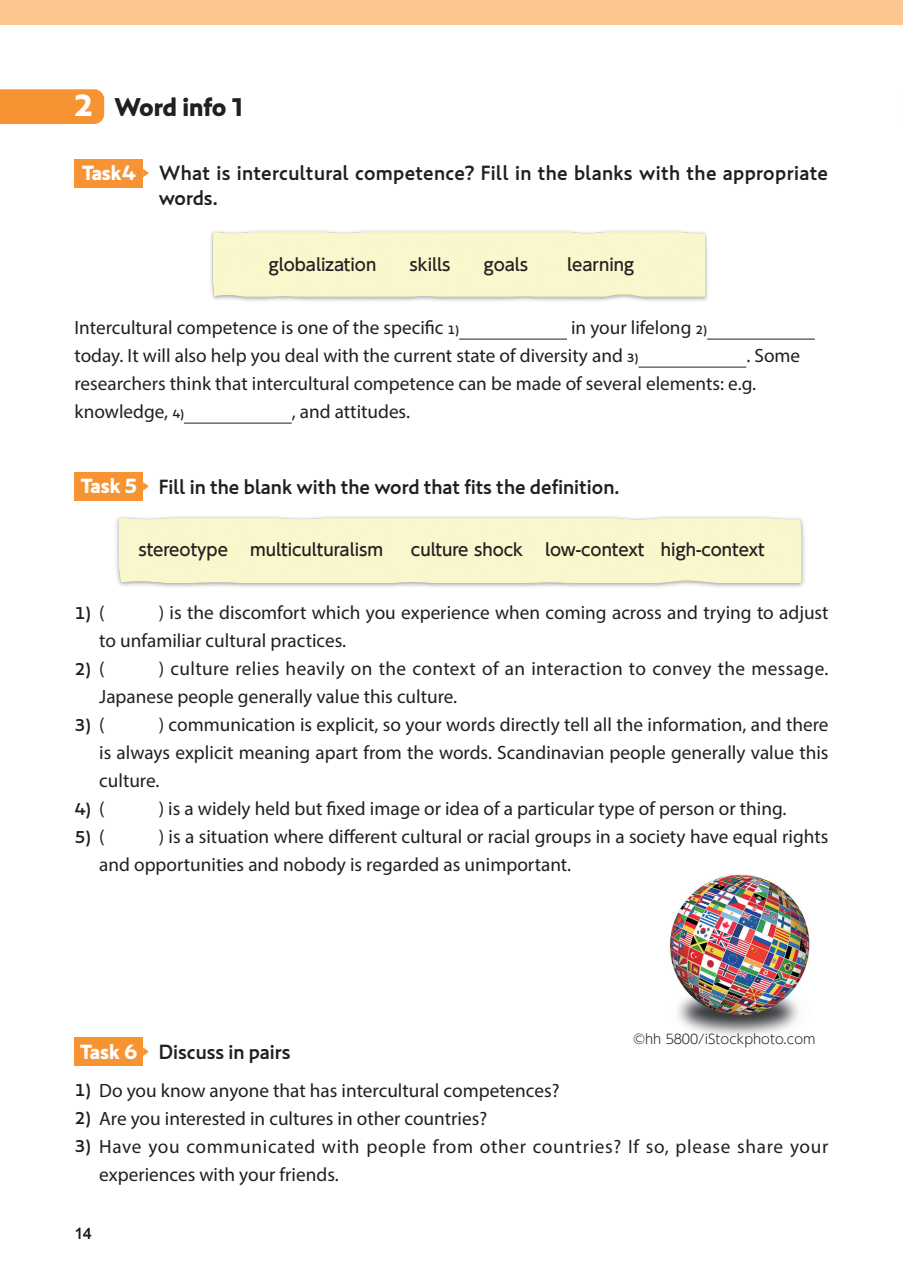
<style>
.page{position:relative;width:903px;height:1275px;background:#fff}
.page>*{position:absolute;margin:0;border:0;box-sizing:border-box;transform-origin:0 0}
.t1{font:700 26.25px "MO Citrine Pro";letter-spacing:-.01em;color:#231f20}
.t2{font:500 21px/24.5px "MO Citrine Pro";color:#231f20}
.t3{font:19.25px/28px "Myriad Pro";color:#231f20}
.t4{font:19.25px/28px "Myriad Pro";letter-spacing:.035em;color:#231f20}
.t5{font:500 17.5px "MO Citrine Pro";color:#231f20}
.t6{font:500 16.62px "MO Clear Tone SG";color:#231f20}
.t7{font:15.75px "Arial";color:#231f20}
.t8{font:300 13.12px "MO Clear Tone SG";color:#231f20}
.s1{font-size:31.5px;color:#fff}
.s2{font-weight:700;color:#fff}
.s3{font-family:"MO Citrine Pro";font-weight:500;font-size:12.25px}
.s4{font-family:"Myriad Pro";font-weight:400;font-size:19.25px}
.s5{font-family:"MO Citrine Pro";font-weight:500;font-size:17.5px}
</style>
<div class="page">
<div style="left:0;top:0;width:903px;height:25px;background:#fcc691"></div>
<div style="left:0;top:89px;width:104px;height:35px;background:#f79332"></div>
<img style="left:211px;top:231px;width:497px;height:70px">
<img style="left:116px;top:516px;width:689px;height:71px">
<hr style="left:459px;top:339px;width:108px;height:1px;background:#231f20">
<hr style="left:707px;top:339px;width:108px;height:1px;background:#231f20">
<hr style="left:638px;top:367px;width:108px;height:1px;background:#231f20">
<hr style="left:184px;top:423px;width:108px;height:1px;background:#231f20">
<div style="left:74px;top:159px;width:69px;height:28px;background:#f79332"></div>
<svg style="left:143px;top:169px;width:6px;height:8px"></svg>
<div style="left:74px;top:472px;width:69px;height:29px;background:#f79332"></div>
<svg style="left:143px;top:482px;width:6px;height:9px"></svg>
<div style="left:74px;top:1037px;width:69px;height:29px;background:#f79332"></div>
<svg style="left:143px;top:1047px;width:6px;height:9px"></svg>
<img style="left:669px;top:874px;width:141px;height:162px">
<h1 class="t1" style="left:74px;top:87px;width:171px"><span class="s1">2</span> Word info 1</h1>
<p class="t2" style="left:159px;top:160px;width:671px;text-indent:-77px"><span class="s2">Task4</span> What is intercultural competence? Fill in the blanks with the appropriate words.</p>
<p class="t6" style="left:269px;top:253px;width:109px">globalization</p>
<p class="t6" style="left:410px;top:253px;width:42px">skills</p>
<p class="t6" style="left:484px;top:253px;width:46px">goals</p>
<p class="t6" style="left:567px;top:253px;width:69px">learning</p>
<p class="t3" style="left:74px;top:313px;width:634px;text-indent:497px">in your lifelong <span class="s3">2) </span>today. It will also help you deal with the current state of diversity and <span class="s3">3)</span></p>
<p class="t3" style="left:74px;top:313px;width:386px">Intercultural competence is one of the specific <span class="s3">1)</span></p>
<p class="t3" style="left:74px;top:341px;width:727px;text-indent:672px">. Some researchers think that intercultural competence can be made of several elements: e.g. knowledge, <span class="s3">4)</span></p>
<p class="t3" style="left:292px;top:397px;width:120px">, and attitudes.</p>
<p class="t2" style="left:81px;top:473px;width:540px"><span class="s2">Task 5</span> Fill in the blank with the word that fits the definition.</p>
<p class="t6" style="left:138px;top:538px;width:91px">stereotype</p>
<p class="t6" style="left:250px;top:538px;width:135px">multiculturalism</p>
<p class="t6" style="left:411px;top:538px;width:114px">culture shock</p>
<p class="t6" style="left:545px;top:538px;width:221px">low-context high-context</p>
<p class="t3" style="left:99px;top:598px;width:731px;text-indent:60px">) is the discomfort which you experience when coming across and trying to adjust to unfamiliar cultural practices.</p>
<p class="t5" style="left:74px;top:656px;width:32px">2) <span class="s4">(</span></p>
<p class="t5" style="left:74px;top:600px;width:32px">1) <span class="s4">(</span></p>
<p class="t3" style="left:99px;top:654px;width:731px;text-indent:60px">) culture relies heavily on the context of an interaction to convey the message.<br>Japanese people generally value this culture.</p>
<p class="t5" style="left:74px;top:712px;width:32px">3) <span class="s4">(</span></p>
<p class="t3" style="left:99px;top:710px;width:731px;text-align:justify;text-indent:60px">) communication is explicit, so your words directly tell all the information, and there is always explicit meaning apart from the words. Scandinavian people generally value this culture.</p>
<p class="t5" style="left:74px;top:796px;width:32px">4) <span class="s4">(</span></p>
<p class="t3" style="left:159px;top:794px;width:629px">) is a widely held but fixed image or idea of a particular type of person or thing.</p>
<p class="t5" style="left:74px;top:824px;width:32px">5) <span class="s4">(</span></p>
<p class="t3" style="left:99px;top:822px;width:731px;text-indent:60px">) is a situation where different cultural or racial groups in a society have equal rights and opportunities and nobody is regarded as unimportant.</p>
<p class="t8" style="left:633px;top:1030px;width:183px">©hh 5800/iStockphoto.com</p>
<p class="t2" style="left:80px;top:1039px;width:212px"><span class="s2">Task 6</span> Discuss in pairs</p>
<p class="t3" style="left:74px;top:1076px;width:487px"><span class="s5">1)</span> Do you know anyone that has intercultural competences?</p>
<p class="t3" style="left:74px;top:1104px;width:414px"><span class="s5">2)</span> Are you interested in cultures in other countries?</p>
<p class="t4" style="left:99px;top:1132px;width:730px;text-indent:-25px"><span class="s5">3)</span> Have you communicated with people from other countries? If so, please share your experiences with your friends.</p>
<p class="t7" style="left:74px;top:1223px;width:19px">14</p>
</div>
